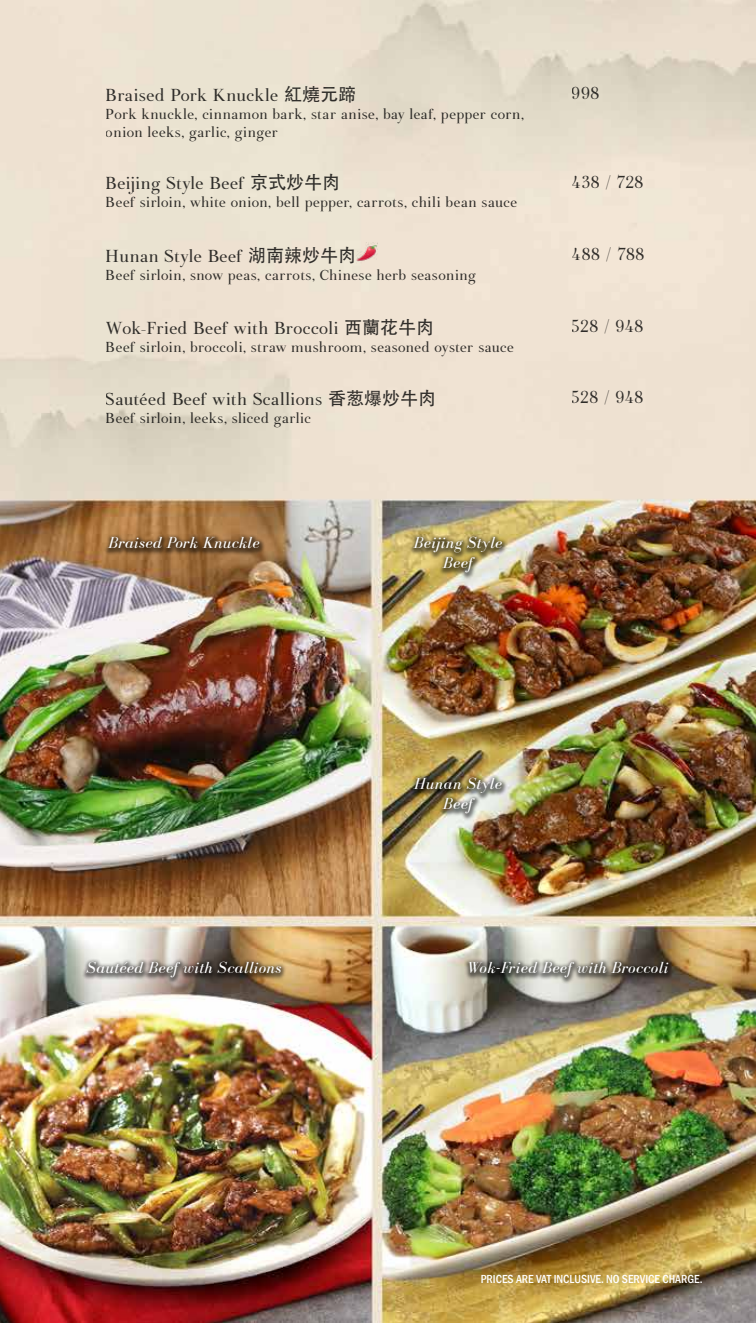
<style>
.page{position:relative;width:756px;height:1323px;background:#fff}
.page>*{position:absolute;margin:0;border:0;box-sizing:border-box;transform-origin:0 0}
.t1{font:18px "Botera TFE";letter-spacing:.02em;color:#000}
.t2{font:italic 16.5px/19.8px "Bodoni FLF";letter-spacing:.025em;color:#fff;text-align:center}
.t3{font:15px/18px "Botera TFE";letter-spacing:.025em;color:#000}
.t4{font:500 condensed 12px "Franklin Gothic";color:#fff}
.s1{font-family:"Adobe Heiti Std"}
</style>
<div class="page">
<img style="left:0;top:0;width:756px;height:1323px">
<div style="left:81px;top:958px;width:206px;height:27px;background:#000;opacity:.5"></div>
<div style="left:464px;top:958px;width:210px;height:27px;background:#000;opacity:.5"></div>
<div style="left:408px;top:533px;width:100px;height:47px;background:#000;opacity:.5"></div>
<div style="left:408px;top:774px;width:100px;height:47px;background:#000;opacity:.5"></div>
<div style="left:103px;top:534px;width:163px;height:22px;background:#000;opacity:.5"></div>
<img style="left:357px;top:243px;width:21px;height:21px">
<p class="t1" style="left:106px;top:83px;width:252px">Braised Pork Knuckle <span class="s1">紅燒元蹄</span></p>
<p class="t3" style="left:106px;top:105px;width:420px">Pork knuckle, cinnamon bark, star anise, bay leaf, pepper corn, onion leeks, garlic, ginger</p>
<p class="t1" style="left:572px;top:82px;width:29px">998</p>
<p class="t1" style="left:106px;top:172px;width:236px">Beijing Style Beef <span class="s1">京式炒牛肉</span></p>
<p class="t3" style="left:106px;top:193px;width:413px">Beef sirloin, white onion, bell pepper, carrots, chili bean sauce</p>
<p class="t1" style="left:572px;top:170px;width:73px">438 / 728</p>
<p class="t1" style="left:106px;top:244px;width:252px">Hunan Style Beef <span class="s1">湖南辣炒牛肉</span></p>
<p class="t3" style="left:106px;top:266px;width:372px">Beef sirloin, snow peas, carrots, Chinese herb seasoning</p>
<p class="t1" style="left:572px;top:243px;width:74px">488 / 788</p>
<p class="t1" style="left:106px;top:317px;width:330px">Wok-Fried Beef with Broccoli <span class="s1">西蘭花牛肉</span></p>
<p class="t3" style="left:106px;top:338px;width:410px">Beef sirloin, broccoli, straw mushroom, seasoned oyster sauce</p>
<p class="t1" style="left:572px;top:314px;width:73px">528 / 948</p>
<p class="t1" style="left:106px;top:387px;width:332px">Sautéed Beef with Scallions <span class="s1">香葱爆炒牛肉</span></p>
<p class="t3" style="left:106px;top:409px;width:207px">Beef sirloin, leeks, sliced garlic</p>
<p class="t1" style="left:572px;top:386px;width:73px">528 / 948</p>
<p class="t2" style="left:108px;top:534px;width:153px">Braised Pork Knuckle</p>
<p class="t2" style="left:414px;top:534px;width:90px">Beijing Style<br>Beef</p>
<p class="t2" style="left:414px;top:774px;width:89px">Hunan Style<br>Beef</p>
<p class="t2" style="left:86px;top:958px;width:197px">Sautéed Beef with Scallions</p>
<p class="t2" style="left:467px;top:958px;width:203px">Wok-Fried Beef with Broccoli</p>
<p class="t4" style="left:481px;top:1271px;width:223px">PRICES ARE VAT INCLUSIVE. NO SERVICE CHARGE.</p>
</div>
